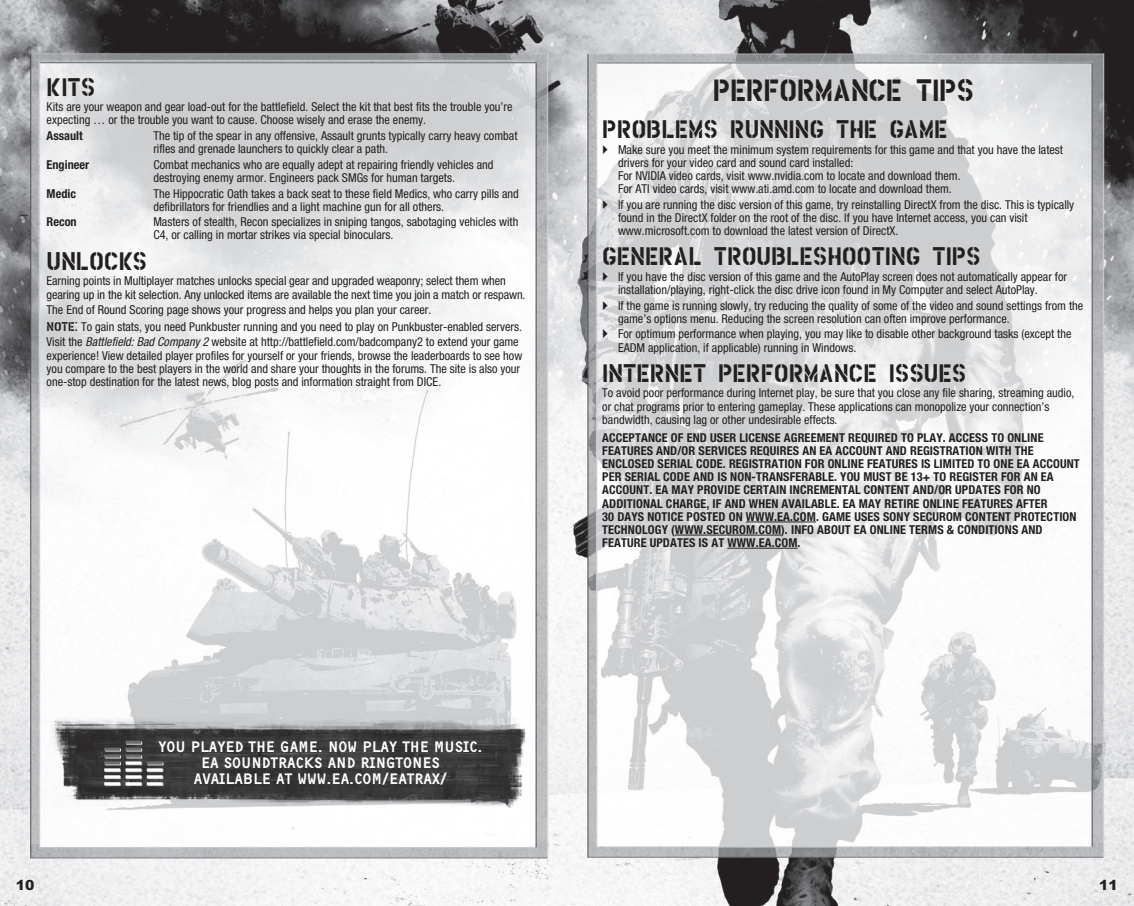
<style>
.page{position:relative;width:1134px;height:906px;background:#fff}
.page>*{position:absolute;margin:0;border:0;box-sizing:border-box;transform-origin:0 0}
.t1{font:29.75px "House Broken Clean";letter-spacing:-.02em;color:#231f20}
.t2{font:24.5px "House Broken Clean";letter-spacing:-.01em;color:#231f20}
.t3{font:700 15.58px/16.3px "OCR Bczyk";color:#fff;text-align:center}
.t4{font:900 14px "Arial";color:#231f20}
.t5{font:condensed 12.25px/13.1px "Helvetica Neue";color:#231f20}
.t6{font:700 condensed 12.25px/13.1px "Helvetica Neue";letter-spacing:.01em;color:#231f20}
.s1{font-family:"House Broken Clean";font-stretch:normal}
.s2{font-style:italic}
</style>
<div class="page">
<img style="left:0;top:0;width:1134px;height:906px">
<hr style="left:746px;top:521px;width:70px;height:1px;background:#231f20">
<hr style="left:675px;top:535px;width:106px;height:1px;background:#231f20">
<hr style="left:727px;top:548px;width:71px;height:1px;background:#231f20">
<img style="left:51px;top:717px;width:478px;height:91px">
<hr style="left:105px;top:783px;width:16px;height:3px;background:#a8a9ad">
<hr style="left:105px;top:776px;width:16px;height:3px;background:#a8a9ad">
<hr style="left:105px;top:769px;width:16px;height:3px;background:#a8a9ad">
<hr style="left:105px;top:762px;width:16px;height:3px;background:#fff">
<hr style="left:105px;top:755px;width:16px;height:3px;background:#fff">
<hr style="left:105px;top:748px;width:16px;height:3px;background:#fff">
<hr style="left:126px;top:783px;width:16px;height:3px;background:#a8a9ad">
<hr style="left:126px;top:776px;width:16px;height:3px;background:#a8a9ad">
<hr style="left:126px;top:769px;width:16px;height:3px;background:#a8a9ad">
<hr style="left:126px;top:762px;width:16px;height:3px;background:#a8a9ad">
<hr style="left:126px;top:755px;width:16px;height:3px;background:#fff">
<hr style="left:126px;top:748px;width:16px;height:3px;background:#fff">
<hr style="left:126px;top:741px;width:16px;height:3px;background:#fff">
<hr style="left:148px;top:783px;width:15px;height:3px;background:#a8a9ad">
<hr style="left:148px;top:776px;width:15px;height:3px;background:#a8a9ad">
<hr style="left:148px;top:769px;width:15px;height:3px;background:#a8a9ad">
<hr style="left:148px;top:762px;width:15px;height:3px;background:#fff">
<hr style="left:104px;top:782px;width:16px;height:3px;background:#fff">
<hr style="left:104px;top:775px;width:16px;height:3px;background:#fff">
<hr style="left:104px;top:768px;width:16px;height:3px;background:#fff">
<hr style="left:104px;top:761px;width:16px;height:3px;background:#6c6d70">
<hr style="left:104px;top:754px;width:16px;height:3px;background:#6c6d70">
<hr style="left:104px;top:747px;width:16px;height:3px;background:#6c6d70">
<hr style="left:125px;top:782px;width:16px;height:3px;background:#fff">
<hr style="left:125px;top:775px;width:16px;height:3px;background:#fff">
<hr style="left:125px;top:768px;width:16px;height:3px;background:#fff">
<hr style="left:125px;top:761px;width:16px;height:3px;background:#fff">
<hr style="left:125px;top:754px;width:16px;height:3px;background:#6c6d70">
<hr style="left:125px;top:747px;width:16px;height:3px;background:#6c6d70">
<svg style="left:125px;top:740px;width:16px;height:4px"></svg>
<hr style="left:147px;top:782px;width:16px;height:3px;background:#fff">
<hr style="left:147px;top:775px;width:16px;height:3px;background:#fff">
<hr style="left:147px;top:768px;width:16px;height:3px;background:#fff">
<hr style="left:147px;top:761px;width:16px;height:3px;background:#6c6d70">
<svg style="left:603px;top:144px;width:5px;height:9px"></svg>
<svg style="left:603px;top:199px;width:5px;height:9px"></svg>
<svg style="left:603px;top:272px;width:5px;height:9px"></svg>
<svg style="left:603px;top:300px;width:5px;height:9px"></svg>
<svg style="left:603px;top:329px;width:5px;height:9px"></svg>
<h2 class="t2" style="left:47px;top:77px;width:50px">KITS</h2>
<p class="t5" style="left:47px;top:100px;width:467px">Kits are your weapon and gear load-out for the battlefield. Select the kit that best fits the trouble you’re expecting … or the trouble you want to cause. Choose wisely and erase the enemy.</p>
<p class="t6" style="left:47px;top:129px;width:38px">Assault</p>
<p class="t5" style="left:153px;top:129px;width:366px">The tip of the spear in any offensive, Assault grunts typically carry heavy combat rifles and grenade launchers to quickly clear a path.</p>
<p class="t6" style="left:47px;top:158px;width:44px">Engineer</p>
<p class="t5" style="left:153px;top:158px;width:342px">Combat mechanics who are equally adept at repairing friendly vehicles and destroying enemy armor. Engineers pack SMGs for human targets.</p>
<p class="t6" style="left:47px;top:186px;width:31px">Medic</p>
<p class="t5" style="left:153px;top:187px;width:367px">The Hippocratic Oath takes a back seat to these field Medics, who carry pills and defibrillators for friendlies and a light machine gun for all others.</p>
<p class="t6" style="left:47px;top:215px;width:32px">Recon</p>
<p class="t5" style="left:153px;top:215px;width:366px">Masters of stealth, Recon specializes in sniping tangos, sabotaging vehicles with<br>C4, or calling in mortar strikes via special binoculars.</p>
<h2 class="t2" style="left:47px;top:252px;width:102px">UNLOCKS</h2>
<p class="t5" style="left:47px;top:274px;width:480px">Earning points in Multiplayer matches unlocks special gear and upgraded weaponry; select them when gearing up in the kit selection. Any unlocked items are available the next time you join a match or respawn.</p>
<p class="t5" style="left:47px;top:302px;width:477px;line-height:16.1px">The End of Round Scoring page shows your progress and helps you plan your career.<br><span class="s1">NOTE:</span> To gain stats, you need Punkbuster running and you need to play on Punkbuster-enabled servers.<br>Visit the <span class="s2">Battlefield: Bad Company 2</span> website at http://battlefield.com/badcompany2 to extend your game</p>
<p class="t5" style="left:47px;top:348px;width:477px">experience! View detailed player profiles for yourself or your friends, browse the leaderboards to see how you compare to the best players in the world and share your thoughts in the forums. The site is also your one-stop destination for the latest news, blog posts and information straight from DICE.</p>
<p class="t3" style="left:158px;top:739px;width:326px">YOU PLAYED THE GAME. NOW PLAY THE MUSIC.<br>EA SOUNDTRACKS AND RINGTONES<br>AVAILABLE AT WWW.EA.COM/EATRAX/</p>
<h1 class="t1" style="left:713px;top:79px;width:263px">PERFORMANCE TIPS</h1>
<h2 class="t2" style="left:602px;top:120px;width:347px">PROBLEMS RUNNING THE GAME</h2>
<p class="t5" style="left:618px;top:143px;width:447px">Make sure you meet the minimum system requirements for this game and that you have the latest drivers for your video card and sound card installed:<br>For NVIDIA video cards, visit www.nvidia.com to locate and download them.<br>For ATI video cards, visit www.ati.amd.com to locate and download them.</p>
<p class="t5" style="left:618px;top:198px;width:458px">If you are running the disc version of this game, try reinstalling DirectX from the disc. This is typically found in the DirectX folder on the root of the disc. If you have Internet access, you can visit www.microsoft.com to download the latest version of DirectX.</p>
<h2 class="t2" style="left:602px;top:247px;width:380px">GENERAL TROUBLESHOOTING TIPS</h2>
<p class="t5" style="left:618px;top:270px;width:451px">If you have the disc version of this game and the AutoPlay screen does not automatically appear for installation/playing, right-click the disc drive icon found in My Computer and select AutoPlay.</p>
<p class="t5" style="left:618px;top:299px;width:467px">If the game is running slowly, try reducing the quality of some of the video and sound settings from the game’s options menu. Reducing the screen resolution can often improve performance.</p>
<p class="t5" style="left:618px;top:327px;width:455px">For optimum performance when playing, you may like to disable other background tasks (except the<br>EADM application, if applicable) running in Windows.</p>
<h2 class="t2" style="left:602px;top:363px;width:366px">INTERNET PERFORMANCE ISSUES</h2>
<p class="t5" style="left:602px;top:386px;width:474px">To avoid poor performance during Internet play, be sure that you close any file sharing, streaming audio, or chat programs prior to entering gameplay. These applications can monopolize your connection’s bandwidth, causing lag or other undesirable effects.</p>
<p class="t6" style="left:602px;top:431px;width:479px">ACCEPTANCE OF END USER LICENSE AGREEMENT REQUIRED TO PLAY. ACCESS TO ONLINE FEATURES AND/OR SERVICES REQUIRES AN EA ACCOUNT AND REGISTRATION WITH THE ENCLOSED SERIAL CODE. REGISTRATION FOR ONLINE FEATURES IS LIMITED TO ONE EA ACCOUNT PER SERIAL CODE AND IS NON-TRANSFERABLE. YOU MUST BE 13+ TO REGISTER FOR AN EA ACCOUNT. EA MAY PROVIDE CERTAIN INCREMENTAL CONTENT AND/OR UPDATES FOR NO ADDITIONAL CHARGE, IF AND WHEN AVAILABLE. EA MAY RETIRE ONLINE FEATURES AFTER<br>30 DAYS NOTICE POSTED ON WWW.EA.COM. GAME USES SONY SECUROM CONTENT PROTECTION TECHNOLOGY (WWW.SECUROM.COM). INFO ABOUT EA ONLINE TERMS &amp; CONDITIONS AND FEATURE UPDATES IS AT WWW.EA.COM.</p>
<p class="t4" style="left:16px;top:877px;width:20px">10</p>
<p class="t4" style="left:1099px;top:877px;width:20px">11</p>
</div>
